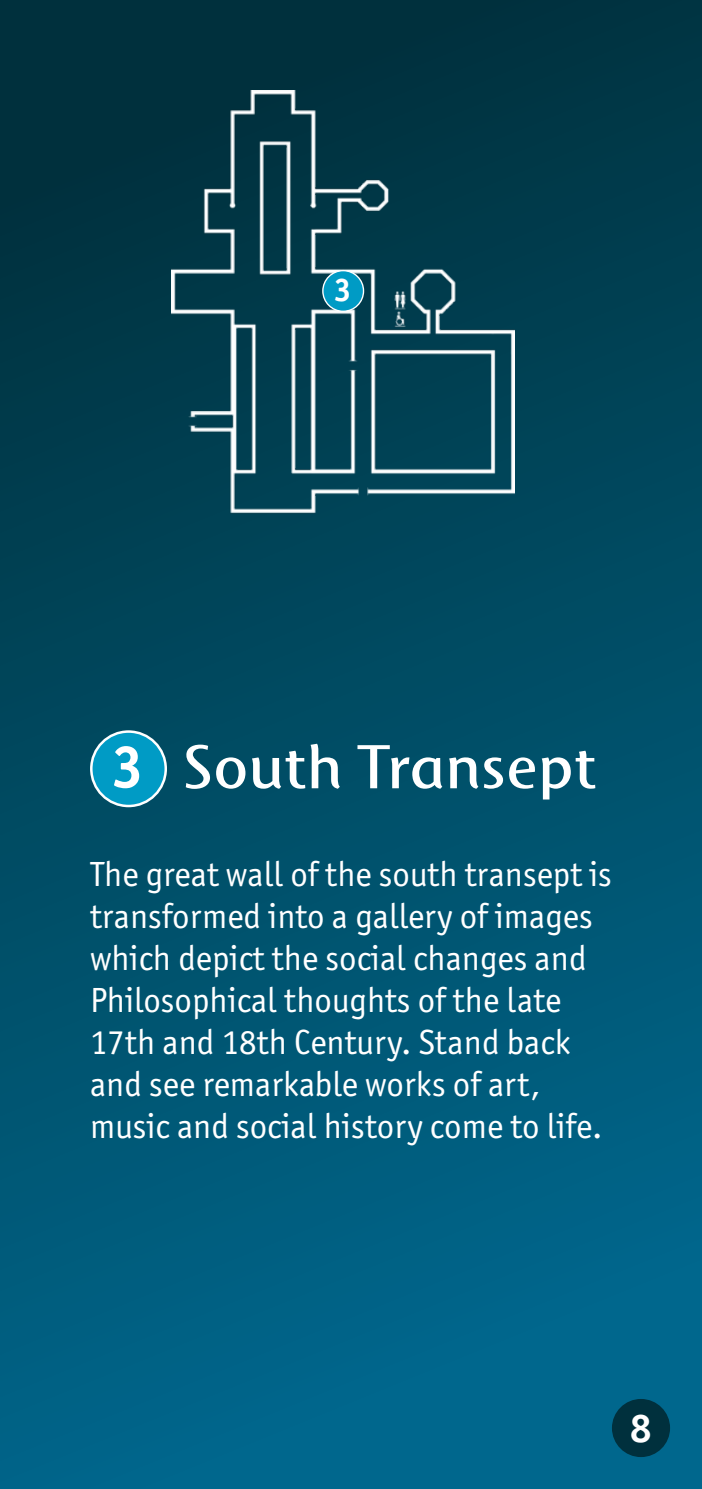
<style>
.page{position:relative;width:702px;height:1489px;background:#fff}
.page>*{position:absolute;margin:0;border:0;box-sizing:border-box;transform-origin:0 0}
.t1{font:60px "Mosquito Pro";color:#fff}
.t2{font:700 60px "Officina Sans ITC Std";color:#fff}
.t3{font:700 40px "Officina Sans ITC Std";color:#fff}
.t4{font:35px/42px "Officina Sans ITC Std";color:#fff}
.t5{font:700 32.75px "Officina Sans ITC Std";color:#fff}
</style>
<div class="page">
<div style="left:0;top:0;width:702px;height:1488px;background:linear-gradient(to bottom,#00303b,#006990)"></div>
<img style="left:172px;top:90px;width:342px;height:431px">
<div style="left:612px;top:1398px;width:58px;height:58px;background:#00303d;border-radius:50%"></div>
<div style="left:323px;top:270px;width:40px;height:41px;background:#009bc5;border-radius:50%"></div>
<div style="left:322px;top:270px;width:42px;height:42px;border:1px solid #fff;border-radius:50%"></div>
<div style="left:91px;top:731px;width:75px;height:75px;background:#009bc5;border-radius:50%"></div>
<div style="left:90px;top:730px;width:77px;height:77px;border:2px solid #fff;border-radius:50%"></div>
<p class="t5" style="left:334px;top:269px;width:19px">3</p>
<h1 class="t2" style="left:111px;top:729px;width:34px">3</h1>
<h1 class="t1" style="left:182px;top:730px;width:415px">South Transept</h1>
<p class="t4" style="left:90px;top:852px;width:523px">The great wall of the south transept is transformed into a gallery of images which depict the social changes and Philosophical thoughts of the late 17th and 18th Century. Stand back and see remarkable works of art, music and social history come to life.</p>
<p class="t3" style="left:630px;top:1403px;width:23px">8</p>
</div>
